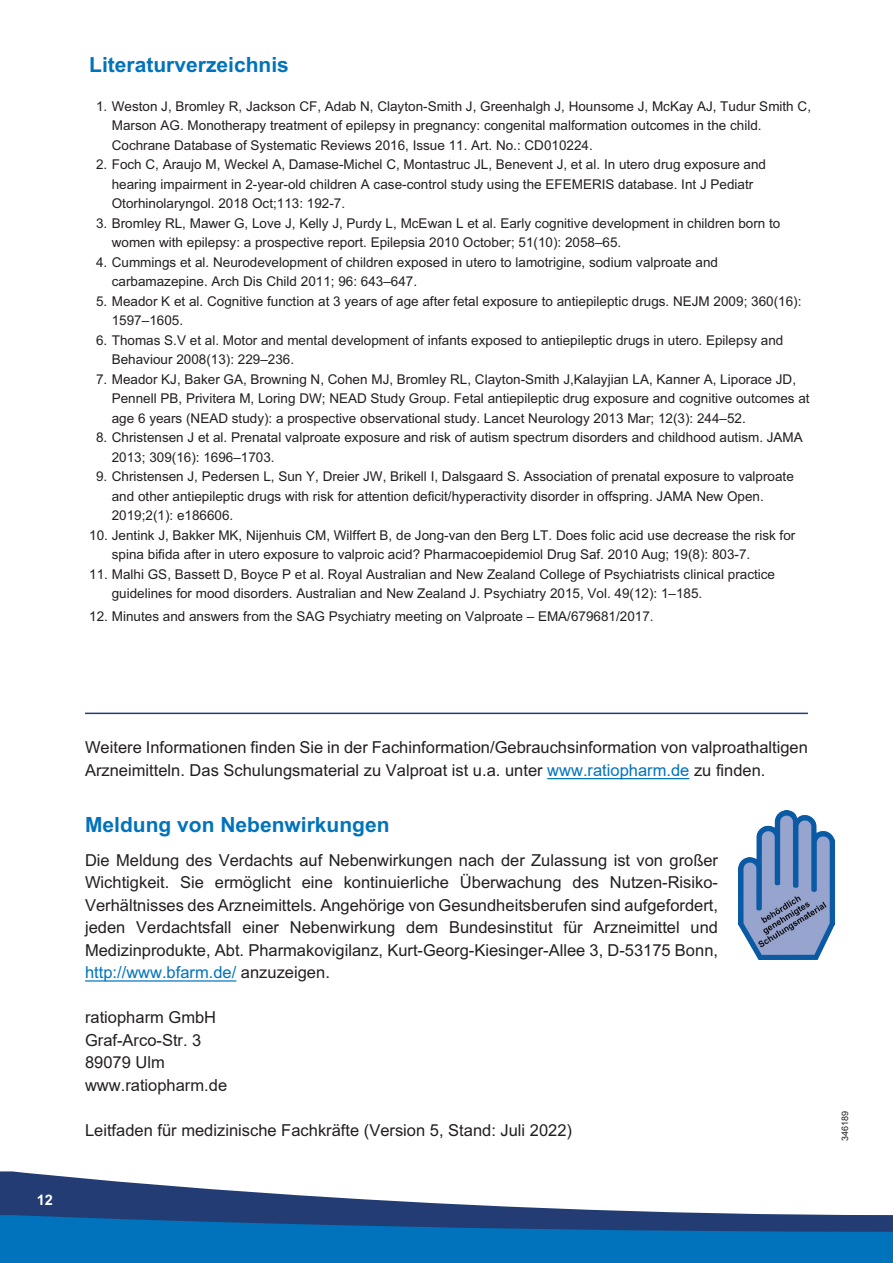
<style>
.page{position:relative;width:893px;height:1263px;background:#fff}
.page>*{position:absolute;margin:0;border:0;box-sizing:border-box;transform-origin:0 0}
.t1{font:700 21px "Arial";color:#0073bc}
.t2{font:16.5px/22.5px "Arial";color:#231f20}
.t3{font:16.5px/22.5px "Arial";color:#231f20}
.t4{font:700 14.55px "Arial";color:#fff}
.t5{font:13.5px/19.5px "Arial";color:#231f20}
.t6{font:9px "Arial";color:#231f20}
.s1{color:#0073bc}
.s2{font-style:inherit}
</style>
<div class="page">
<div style="left:0;top:1232px;width:893px;height:31px;background:#0073bc"></div>
<svg style="left:0;top:1171px;width:893px;height:61px"></svg>
<svg style="left:738px;top:810px;width:97px;height:150px"></svg>
<img style="left:739px;top:811px;width:95px;height:148px">
<hr style="left:85px;top:713px;width:723px;height:1px;background:#233d74">
<hr style="left:547px;top:778px;width:142px;height:1px;background:#0073bc">
<hr style="left:85px;top:980px;width:151px;height:1px;background:#0073bc">
<p class="t1" style="left:89px;top:53px;width:201px">Literaturverzeichnis</p>
<p class="t5" style="left:112px;top:96px;width:701px;text-indent:-16px">1. Weston J, Bromley R, Jackson CF, Adab N, Clayton-Smith J, Greenhalgh J, Hounsome J, McKay AJ, Tudur Smith C,<br>Marson AG. Monotherapy treatment of epilepsy in pregnancy: congenital malformation outcomes in the child.<br>Cochrane Database of Systematic Reviews 2016, Issue 11. Art. No.: CD010224.</p>
<p class="t5" style="left:112px;top:155px;width:656px;text-indent:-16px">2. Foch C, Araujo M, Weckel A, Damase-Michel C, Montastruc JL, Benevent J, et al. In utero drug exposure and hearing impairment in 2-year-old children A case-control study using the EFEMERIS database. Int J Pediatr<br>Otorhinolaryngol. 2018 Oct;113: 192-7.</p>
<p class="t5" style="left:112px;top:213px;width:670px;text-indent:-16px">3. Bromley RL, Mawer G, Love J, Kelly J, Purdy L, McEwan L et al. Early cognitive development in children born to women with epilepsy: a prospective report. Epilepsia 2010 October; 51(10): 2058–65.</p>
<p class="t5" style="left:112px;top:252px;width:608px;text-indent:-16px">4. Cummings et al. Neurodevelopment of children exposed in utero to lamotrigine, sodium valproate and carbamazepine. Arch Dis Child 2011; 96: 643–647.</p>
<p class="t5" style="left:112px;top:291px;width:691px;text-indent:-16px">5. Meador K et al. Cognitive function at 3 years of age after fetal exposure to antiepileptic drugs. NEJM 2009; 360(16):<br>1597–1605.</p>
<p class="t5" style="left:112px;top:330px;width:673px;text-indent:-16px">6. Thomas S.V et al. Motor and mental development of infants exposed to antiepileptic drugs in utero. Epilepsy and<br>Behaviour 2008(13): 229–236.</p>
<p class="t5" style="left:112px;top:369px;width:699px;text-indent:-16px">7. Meador KJ, Baker GA, Browning N, Cohen MJ, Bromley RL, Clayton-Smith J,Kalayjian LA, Kanner A, Liporace JD,<br>Pennell PB, Privitera M, Loring DW; NEAD Study Group. Fetal antiepileptic drug exposure and cognitive outcomes at age 6 years (NEAD study): a prospective observational study. Lancet Neurology 2013 Mar; 12(3): 244–52.</p>
<p class="t5" style="left:112px;top:428px;width:693px;text-indent:-16px">8. Christensen J et al. Prenatal valproate exposure and risk of autism spectrum disorders and childhood autism. JAMA<br>2013; 309(16): 1696–1703.</p>
<p class="t5" style="left:112px;top:467px;width:684px;text-indent:-16px">9. Christensen J, Pedersen L, Sun Y, Dreier JW, Brikell I, Dalsgaard S. Association of prenatal exposure to valproate and other antiepileptic drugs with risk for attention deficit/hyperactivity disorder in offspring. JAMA New Open.<br>2019;2(1): e186606.</p>
<p class="t5" style="left:112px;top:525px;width:685px;text-indent:-23px">10. Jentink J, Bakker MK, Nijenhuis CM, Wilffert B, de Jong-van den Berg LT. Does folic acid use decrease the risk for spina bifida after in utero exposure to valproic acid? Pharmacoepidemiol Drug Saf. 2010 Aug; 19(8): 803-7.</p>
<p class="t5" style="left:112px;top:564px;width:665px;text-indent:-23px">11. Malhi GS, Bassett D, Boyce P et al. Royal Australian and New Zealand College of Psychiatrists clinical practice guidelines for mood disorders. Australian and New Zealand J. Psychiatry 2015, Vol. 49(12): 1–185.</p>
<p class="t5" style="left:89px;top:606px;width:566px">12. Minutes and answers from the SAG Psychiatry meeting on Valproate – EMA/679681/2017.</p>
<p class="t4" style="left:37px;top:1191px;width:18px">12</p>
<p class="t2" style="left:85px;top:736px;width:724px">Weitere Informationen finden Sie in der Fachinformation/Gebrauchsinformation von valproathaltigen<br>Arzneimitteln. Das Schulungsmaterial zu Valproat ist u.a. unter <span class="s1">www.ratiopharm.de</span> zu finden.</p>
<p class="t1" style="left:85px;top:813px;width:306px">Meldung von Nebenwirkungen</p>
<p class="t2" style="left:85px;top:849px;width:635px;text-align:justify">Die Meldung des Verdachts auf Nebenwirkungen nach der Zulassung ist von großer Wichtigkeit. Sie ermöglicht eine kontinuierliche Überwachung des Nutzen-Risiko-Verhältnisses des Arzneimittels. Angehörige von Gesundheitsberufen sind aufgefordert, jeden Verdachtsfall einer Nebenwirkung dem Bundesinstitut für Arzneimittel und Medizinprodukte, Abt. Pharmakovigilanz, Kurt-Georg-Kiesinger-Allee 3, D-53175 Bonn, <span class="s1">http://www.bfarm.de/</span> anzuzeigen.</p>
<p class="t3" style="left:85px;top:1006px;width:144px">ratiopharm <span class="s2">GmbH<br></span>Graf-Arco-Str. 3<br>89079 Ulm www.ratiopharm.de</p>
<p class="t2" style="left:85px;top:1119px;width:488px">Leitfaden für medizinische Fachkräfte (Version 5, Stand: Juli 2022)</p>
<p class="t6" style="left:839px;top:1141px;width:32px;rotate:-90deg">346189</p>
</div>
